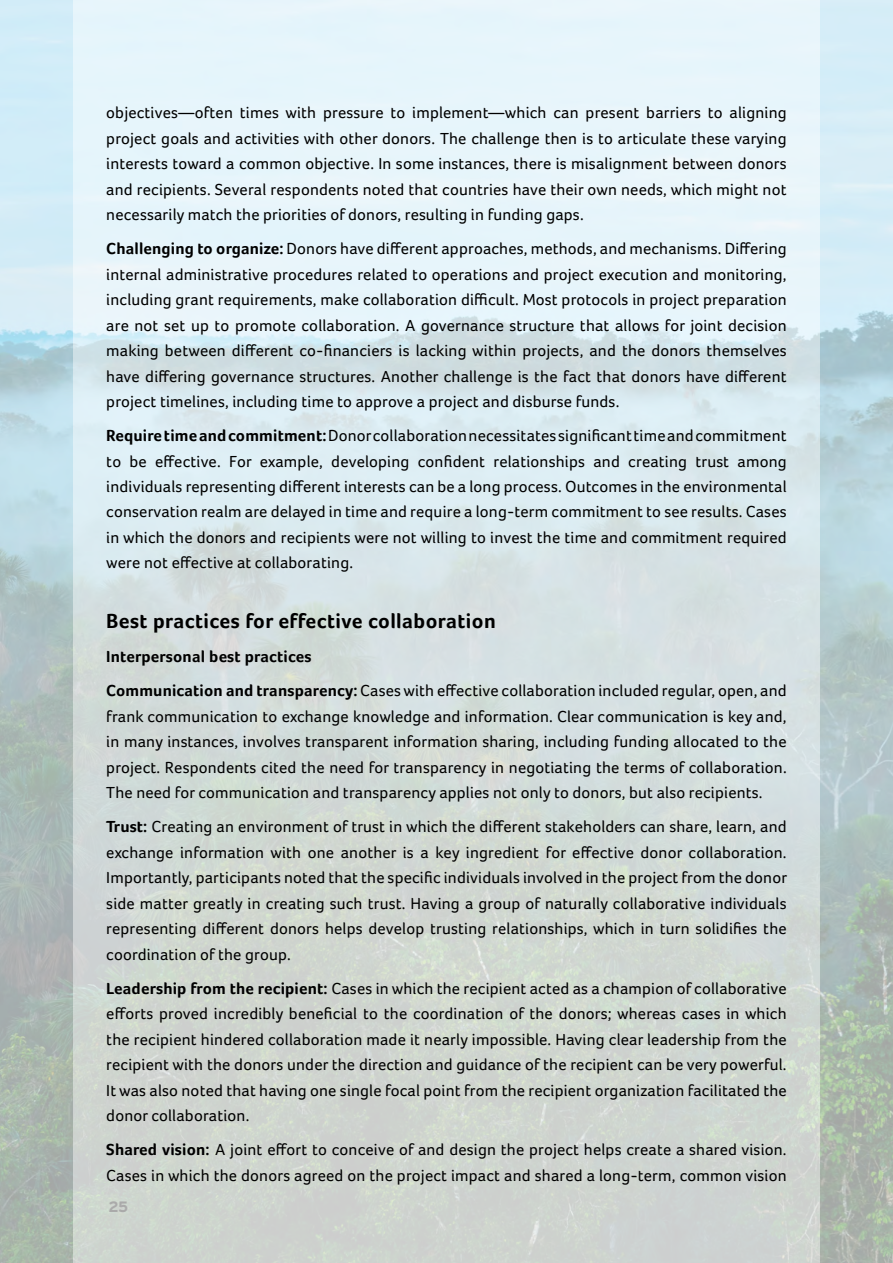
<style>
.page{position:relative;width:893px;height:1263px;background:#fff}
.page>*{position:absolute;margin:0;border:0;box-sizing:border-box;transform-origin:0 0}
.t1{font:700 21px "Foco";letter-spacing:.02em;color:#000}
.t2{font:16.5px/25.5px "Foco";letter-spacing:.01em;color:#000;text-align:justify}
.t3{font:700 16.5px/34px "Foco";letter-spacing:.01em;color:#000}
.t4{font:700 15px "Interstate";color:#aaa}
.s1{font-weight:700}
.s2{font-weight:400}
</style>
<div class="page">
<img style="left:0;top:0;width:72px;height:1263px">
<img style="left:821px;top:0;width:72px;height:1263px">
<p class="t2" style="left:106px;top:100px;width:682px">objectives—often times with pressure to implement—which can present barriers to aligning project goals and activities with other donors. The challenge then is to articulate these varying interests toward a common objective. In some instances, there is misalignment between donors and recipients. Several respondents noted that countries have their own needs, which might not necessarily match the priorities of donors, resulting in funding gaps.</p>
<p class="t2" style="left:106px;top:236px;width:682px"><span class="s1">Challenging to organize:</span> Donors have different approaches, methods, and mechanisms. Differing internal administrative procedures related to operations and project execution and monitoring, including grant requirements, make collaboration difficult. Most protocols in project preparation are not set up to promote collaboration. A governance structure that allows for joint decision making between different co-financiers is lacking within projects, and the donors themselves have differing governance structures. Another challenge is the fact that donors have different project timelines, including time to approve a project and disburse funds.</p>
<p class="t2" style="left:106px;top:423px;width:682px"><span class="s1">Require time and commitment:</span> Donor collaboration necessitates significant time and commitment to be effective. For example, developing confident relationships and creating trust among individuals representing different interests can be a long process. Outcomes in the environmental conservation realm are delayed in time and require a long-term commitment to see results. Cases in which the donors and recipients were not willing to invest the time and commitment required were not effective at collaborating.</p>
<p class="t1" style="left:106px;top:609px;width:391px">Best practices for effective collaboration</p>
<p class="t3" style="left:106px;top:639px;width:682px">Interpersonal best practices<br>Communication and transparency: <span class="s2">Cases with effective collaboration included regular, open, and</span></p>
<p class="t2" style="left:106px;top:703px;width:682px">frank communication to exchange knowledge and information. Clear communication is key and, in many instances, involves transparent information sharing, including funding allocated to the project. Respondents cited the need for transparency in negotiating the terms of collaboration.<br>The need for communication and transparency applies not only to donors, but also recipients.</p>
<p class="t2" style="left:106px;top:814px;width:682px"><span class="s1">Trust:</span> Creating an environment of trust in which the different stakeholders can share, learn, and exchange information with one another is a key ingredient for effective donor collaboration.<br>Importantly, participants noted that the specific individuals involved in the project from the donor side matter greatly in creating such trust. Having a group of naturally collaborative individuals representing different donors helps develop trusting relationships, which in turn solidifies the coordination of the group.</p>
<p class="t2" style="left:106px;top:975px;width:682px"><span class="s1">Leadership from the recipient:</span> Cases in which the recipient acted as a champion of collaborative efforts proved incredibly beneficial to the coordination of the donors; whereas cases in which the recipient hindered collaboration made it nearly impossible. Having clear leadership from the recipient with the donors under the direction and guidance of the recipient can be very powerful.<br>It was also noted that having one single focal point from the recipient organization facilitated the donor collaboration.</p>
<p class="t2" style="left:106px;top:1137px;width:682px"><span class="s1">Shared vision:</span> A joint effort to conceive of and design the project helps create a shared vision.<br>Cases in which the donors agreed on the project impact and shared a long-term, common vision</p>
<p class="t4" style="left:108px;top:1198px;width:21px">25</p>
</div>
